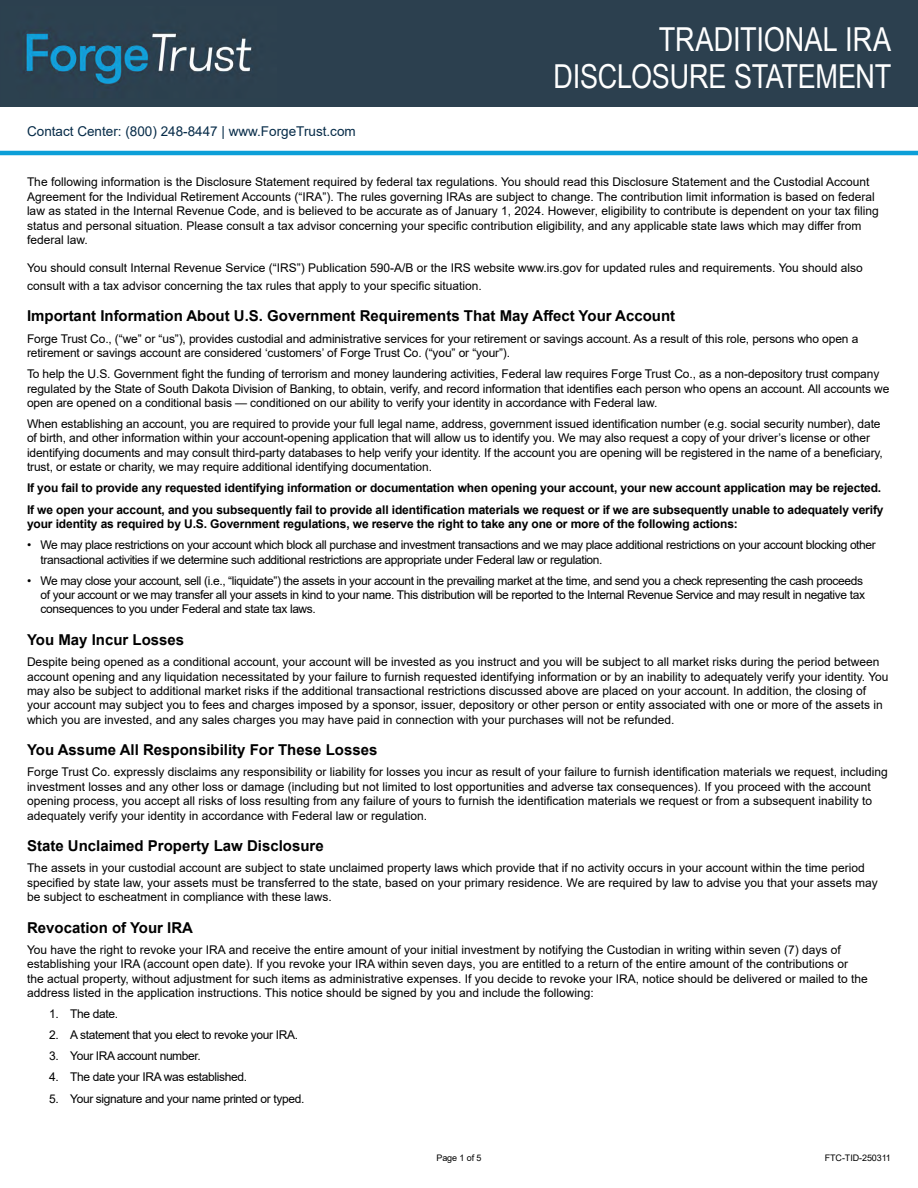
<style>
.page{position:relative;width:918px;height:1188px;background:#fff}
.page>*{position:absolute;margin:0;border:0;box-sizing:border-box;transform-origin:0 0}
.t1{font:33px/37.5px "Arial Narrow";letter-spacing:-.005em;color:#fff;text-align:right}
.t2{font:700 15px "Arial";color:#000}
.t3{font:13.5px "Arial";color:#062b48}
.t4{font:12px/14.4px "Arial";color:#000}
.t5{font:12px/14.4px "Arial";letter-spacing:-.03em;color:#000}
.t6{font:700 12px/21.1px "Arial";letter-spacing:-.01em;color:#000}
.t7{font:9px "Arial";letter-spacing:-.01em;color:#000}
</style>
<div class="page">
<div style="left:0;top:0;width:918px;height:107px;background:#2c404f"></div>
<hr style="left:0;top:151px;width:918px;height:4px;background:#0c9fd8">
<img style="left:26px;top:32px;width:226px;height:53px">
<h1 class="t1" style="left:554px;top:19px;width:339px">TRADITIONAL IRA<br>DISCLOSURE STATEMENT</h1>
<p class="t3" style="left:27px;top:121px;width:330px">Contact Center: (800) 248-8447 | www.ForgeTrust.com</p>
<p class="t4" style="left:27px;top:175px;width:853px">The following information is the Disclosure Statement required by federal tax regulations. You should read this Disclosure Statement and the Custodial Account Agreement for the Individual Retirement Accounts (“IRA”). The rules governing IRAs are subject to change. The contribution limit information is based on federal law as stated in the Internal Revenue Code, and is believed to be accurate as of January 1, 2024. However, eligibility to contribute is dependent on your tax filing status and personal situation. Please consult a tax advisor concerning your specific contribution eligibility, and any applicable state laws which may differ from federal law.</p>
<p class="t4" style="left:27px;top:259px;width:838px;line-height:18px">You should consult Internal Revenue Service (“IRS”) Publication 590-A/B or the IRS website www.irs.gov for updated rules and requirements. You should also consult with a tax advisor concerning the tax rules that apply to your specific situation.</p>
<p class="t2" style="left:27px;top:306px;width:650px">Important Information About U.S. Government Requirements That May Affect Your Account</p>
<p class="t4" style="left:27px;top:331px;width:833px">Forge Trust Co., (“we” or “us”), provides custodial and administrative services for your retirement or savings account. As a result of this role, persons who open a retirement or savings account are considered ‘customers’ of Forge Trust Co. (“you” or “your”).</p>
<p class="t4" style="left:27px;top:367px;width:864px">To help the U.S. Government fight the funding of terrorism and money laundering activities, Federal law requires Forge Trust Co., as a non-depository trust company regulated by the State of South Dakota Division of Banking, to obtain, verify, and record information that identifies each person who opens an account. All accounts we open are opened on a conditional basis — conditioned on our ability to verify your identity in accordance with Federal law.</p>
<p class="t4" style="left:27px;top:417px;width:857px">When establishing an account, you are required to provide your full legal name, address, government issued identification number (e.g. social security number), date of birth, and other information within your account-opening application that will allow us to identify you. We may also request a copy of your driver’s license or other identifying documents and may consult third-party databases to help verify your identity. If the account you are opening will be registered in the name of a beneficiary, trust, or estate or charity, we may require additional identifying documentation.</p>
<p class="t6" style="left:27px;top:478px;width:858px">If you fail to provide any requested identifying information or documentation when opening your account, your new account application may be rejected.<br>If we open your account, and you subsequently fail to provide all identification materials we request or if we are subsequently unable to adequately verify</p>
<p class="t6" style="left:27px;top:513px;width:712px">your identity as required by U.S. Government regulations, we reserve the right to take any one or more of the following actions:</p>
<p class="t5" style="left:40px;top:538px;width:837px;text-indent:-14px">• We may place restrictions on your account which block all purchase and investment transactions and we may place additional restrictions on your account blocking other transactional activities if we determine such additional restrictions are appropriate under Federal law or regulation.</p>
<p class="t5" style="left:40px;top:573px;width:826px;text-indent:-14px">• We may close your account, sell (i.e., “liquidate”) the assets in your account in the prevailing market at the time, and send you a check representing the cash proceeds of your account or we may transfer all your assets in kind to your name. This distribution will be reported to the Internal Revenue Service and may result in negative tax consequences to you under Federal and state tax laws.</p>
<p class="t2" style="left:27px;top:629px;width:159px">You May Incur Losses</p>
<p class="t4" style="left:27px;top:655px;width:863px">Despite being opened as a conditional account, your account will be invested as you instruct and you will be subject to all market risks during the period between account opening and any liquidation necessitated by your failure to furnish requested identifying information or by an inability to adequately verify your identity. You may also be subject to additional market risks if the additional transactional restrictions discussed above are placed on your account. In addition, the closing of your account may subject you to fees and charges imposed by a sponsor, issuer, depository or other person or entity associated with one or more of the assets in which you are invested, and any sales charges you may have paid in connection with your purchases will not be refunded.</p>
<p class="t2" style="left:27px;top:739px;width:352px">You Assume All Responsibility For These Losses</p>
<p class="t4" style="left:27px;top:765px;width:862px">Forge Trust Co. expressly disclaims any responsibility or liability for losses you incur as result of your failure to furnish identification materials we request, including investment losses and any other loss or damage (including but not limited to lost opportunities and adverse tax consequences). If you proceed with the account opening process, you accept all risks of loss resulting from any failure of yours to furnish the identification materials we request or from a subsequent inability to adequately verify your identity in accordance with Federal law or regulation.</p>
<p class="t2" style="left:27px;top:835px;width:298px">State Unclaimed Property Law Disclosure</p>
<p class="t4" style="left:27px;top:861px;width:852px">The assets in your custodial account are subject to state unclaimed property laws which provide that if no activity occurs in your account within the time period specified by state law, your assets must be transferred to the state, based on your primary residence. We are required by law to advise you that your assets may be subject to escheatment in compliance with these laws.</p>
<p class="t2" style="left:27px;top:917px;width:168px">Revocation of Your IRA</p>
<p class="t4" style="left:27px;top:942px;width:842px">You have the right to revoke your IRA and receive the entire amount of your initial investment by notifying the Custodian in writing within seven (7) days of establishing your IRA (account open date). If you revoke your IRA within seven days, you are entitled to a return of the entire amount of the contributions or<br>the actual property, without adjustment for such items as administrative expenses. If you decide to revoke your IRA, notice should be delivered or mailed to the address listed in the application instructions. This notice should be signed by you and include the following:</p>
<p class="t4" style="left:49px;top:1007px;width:70px">1. The date.</p>
<p class="t5" style="left:49px;top:1028px;width:250px">2. A statement that you elect to revoke your IRA.</p>
<p class="t5" style="left:49px;top:1049px;width:153px">3. Your IRA account number.</p>
<p class="t5" style="left:49px;top:1070px;width:199px">4. The date your IRA was established.</p>
<p class="t5" style="left:49px;top:1091px;width:257px">5. Your signature and your name printed or typed.</p>
<p class="t7" style="left:436px;top:1152px;width:47px">Page 1 of 5</p>
<p class="t7" style="left:825px;top:1152px;width:68px">FTC-TID-250311</p>
</div>
